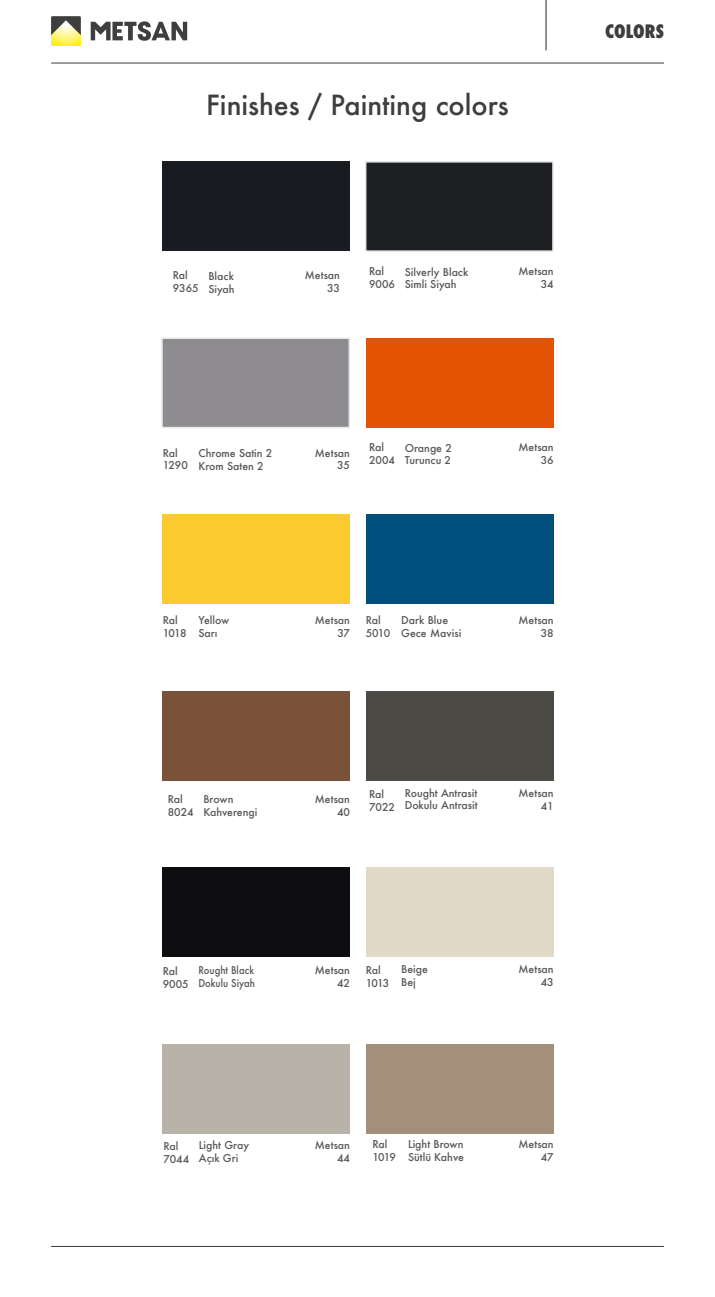
<style>
.page{position:relative;width:715px;height:1297px;background:#fff}
.page>*{position:absolute;margin:0;border:0;box-sizing:border-box;transform-origin:0 0}
.t1{font:500 27px "Futura";color:#3e3e3f}
.t2{font:800 condensed 18px "Futura";color:#3e3e3f}
.t3{font:500 10.5px/12.6px "Futura";color:#57585a}
.t4{font:500 10.5px/12.6px "Futura";color:#57585a;scale:.9 1}
</style>
<div class="page">
<hr style="left:51px;top:63px;width:612px;height:1px;background:#3e3e3f">
<hr style="left:545px;top:0;width:1px;height:50px;background:#231f20">
<hr style="left:51px;top:1246px;width:612px;height:1px;background:#3e3e3f">
<svg style="left:51px;top:16px;width:30px;height:30px"></svg>
<svg style="left:91px;top:21px;width:96px;height:20px"></svg>
<div style="left:163px;top:162px;width:187px;height:89px;background:#1b1c22"></div>
<div style="left:161px;top:337px;width:189px;height:91px;background:#8e8c8f;border:2px solid #e6e7e9"></div>
<div style="left:163px;top:515px;width:187px;height:89px;background:#faca30"></div>
<div style="left:163px;top:691px;width:187px;height:89px;background:#795038"></div>
<div style="left:163px;top:867px;width:187px;height:90px;background:#0e0e10"></div>
<div style="left:163px;top:1044px;width:187px;height:89px;background:#b7b3a8"></div>
<div style="left:365px;top:161px;width:188px;height:91px;background:#1e1f23;border:2px solid #e6e7e9"></div>
<div style="left:366px;top:338px;width:187px;height:89px;background:#e25303"></div>
<div style="left:366px;top:515px;width:187px;height:89px;background:#004f7c"></div>
<div style="left:366px;top:691px;width:187px;height:89px;background:#4c4a44"></div>
<div style="left:366px;top:867px;width:187px;height:90px;background:#e2d9c6"></div>
<div style="left:366px;top:1044px;width:187px;height:89px;background:#a48f7a"></div>
<h1 class="t1" style="left:206px;top:86px;width:304px">Finishes / Painting colors</h1>
<h2 class="t2" style="left:605px;top:20px;width:60px">COLORS</h2>
<p class="t3" style="left:369px;top:265px;width:27px">Ral<br>9006</p>
<p class="t3" style="left:518px;top:265px;width:37px;text-align:right">Metsan<br>34</p>
<p class="t3" style="left:173px;top:269px;width:27px">Ral<br>9365</p>
<p class="t3" style="left:305px;top:269px;width:37px;text-align:right">Metsan<br>33</p>
<p class="t3" style="left:404px;top:266px;width:65px">Silverly Black<br>Simli Siyah</p>
<p class="t3" style="left:208px;top:270px;width:28px">Black<br>Siyah</p>
<p class="t3" style="left:369px;top:441px;width:27px">Ral<br>2004</p>
<p class="t3" style="left:518px;top:441px;width:37px;text-align:right">Metsan<br>36</p>
<p class="t3" style="left:163px;top:446px;width:27px">Ral<br>1290</p>
<p class="t3" style="left:315px;top:446px;width:37px;text-align:right">Metsan<br>35</p>
<p class="t3" style="left:404px;top:441px;width:49px">Orange 2<br>Turuncu 2</p>
<p class="t3" style="left:198px;top:447px;width:75px">Chrome Satin 2<br>Krom Saten 2</p>
<p class="t3" style="left:163px;top:614px;width:25px">Ral<br>1018</p>
<p class="t3" style="left:365px;top:614px;width:26px">Ral<br>5010</p>
<p class="t3" style="left:198px;top:614px;width:32px">Yellow<br>Sarı</p>
<p class="t3" style="left:401px;top:614px;width:61px">Dark Blue<br>Gece Mavisi</p>
<p class="t3" style="left:315px;top:614px;width:37px;text-align:right">Metsan<br>37</p>
<p class="t3" style="left:518px;top:614px;width:37px;text-align:right">Metsan<br>38</p>
<p class="t3" style="left:203px;top:793px;width:55px">Brown<br>Kahverengi</p>
<p class="t3" style="left:404px;top:786px;width:74px">Rought Antrasit<br>Dokulu Antrasit</p>
<p class="t3" style="left:168px;top:793px;width:27px">Ral<br>8024</p>
<p class="t3" style="left:518px;top:787px;width:37px;text-align:right">Metsan<br>41</p>
<p class="t3" style="left:369px;top:788px;width:27px">Ral<br>7022</p>
<p class="t3" style="left:315px;top:793px;width:37px;text-align:right">Metsan<br>40</p>
<p class="t3" style="left:315px;top:964px;width:37px;text-align:right">Metsan<br>42</p>
<p class="t3" style="left:518px;top:963px;width:37px;text-align:right">Metsan<br>43</p>
<p class="t4" style="left:198px;top:964px;width:64px">Rought Black<br>Dokulu Siyah</p>
<p class="t3" style="left:401px;top:963px;width:28px">Beige<br>Bej</p>
<p class="t3" style="left:163px;top:964px;width:27px">Ral<br>9005</p>
<p class="t3" style="left:365px;top:963px;width:25px">Ral<br>1013</p>
<p class="t3" style="left:199px;top:1139px;width:52px">Light Gray<br>Açık Gri</p>
<p class="t3" style="left:372px;top:1138px;width:25px">Ral<br>1019</p>
<p class="t3" style="left:408px;top:1138px;width:57px">Light Brown<br>Sütlü Kahve</p>
<p class="t3" style="left:163px;top:1140px;width:27px">Ral<br>7044</p>
<p class="t3" style="left:518px;top:1138px;width:37px;text-align:right">Metsan<br>47</p>
<p class="t3" style="left:315px;top:1139px;width:37px;text-align:right">Metsan<br>44</p>
</div>
